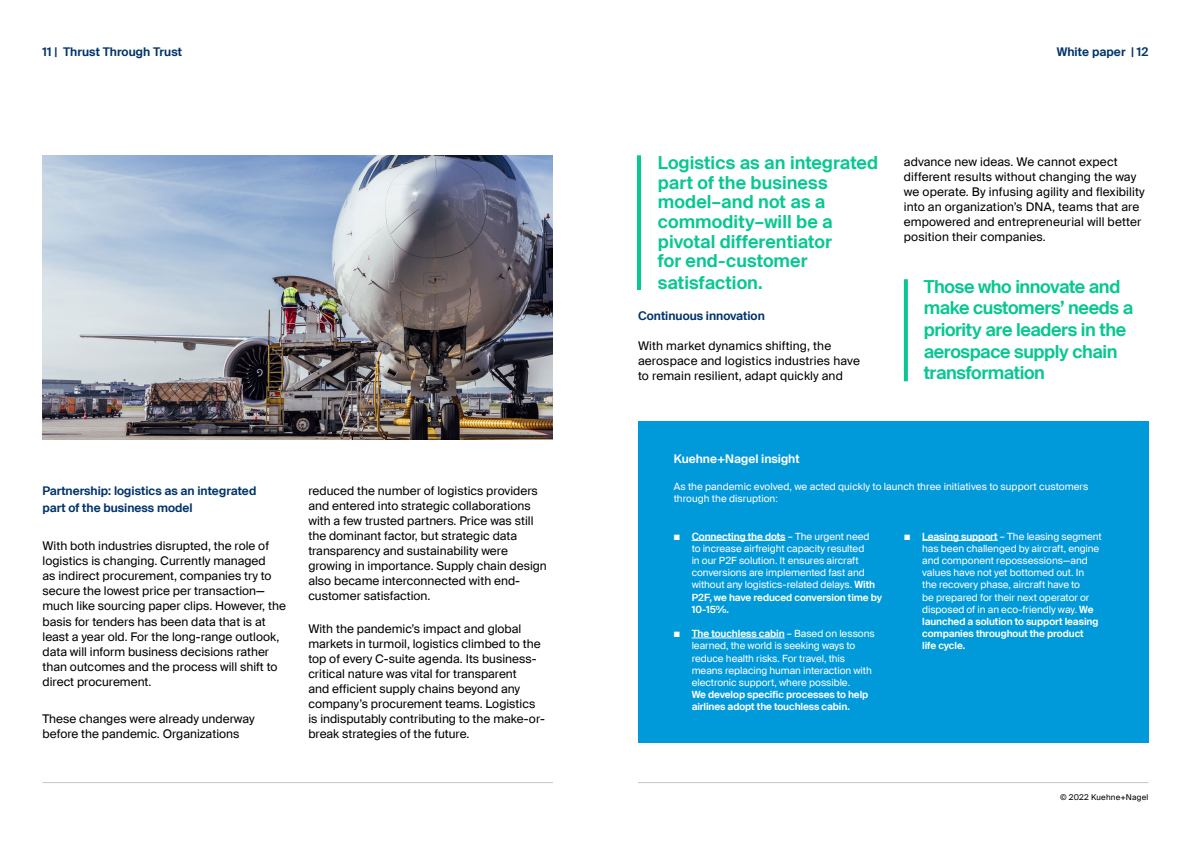
<style>
.page{position:relative;width:1191px;height:842px;background:#fff}
.page>*{position:absolute;margin:0;border:0;box-sizing:border-box;transform-origin:0 0}
.t1{font:600 18px/19.6px "Suisse Intl";letter-spacing:-.005em;color:#08c792}
.t2{font:12px/15px "Suisse Intl";color:#000}
.t3{font:600 12px/17px "Suisse Intl";color:#003369}
.t4{font:600 12px "Suisse Intl";color:#fff}
.t5{font:10px/12.2px "Suisse Intl";letter-spacing:-.005em;color:#fff}
.t6{font:600 10px/12.2px "Suisse Intl";letter-spacing:-.005em;color:#fff}
.t7{font:8px "Suisse Intl";letter-spacing:.025em;color:#000}
.s1{font-weight:600}
</style>
<div class="page">
<hr style="left:43px;top:782px;width:510px;height:1px;background:#c6c5c0">
<hr style="left:638px;top:782px;width:510px;height:1px;background:#c6c5c0">
<img style="left:43px;top:155px;width:510px;height:284px">
<svg style="left:904px;top:279px;width:4px;height:102px"></svg>
<hr style="left:637px;top:155px;width:4px;height:135px;background:#08c792">
<div style="left:638px;top:421px;width:510px;height:322px;background:#0099da"></div>
<hr style="left:691px;top:540px;width:94px;height:1px;background:#fff">
<hr style="left:691px;top:637px;width:93px;height:1px;background:#fff">
<hr style="left:922px;top:540px;width:75px;height:1px;background:#fff">
<p class="t3" style="left:43px;top:43px;width:141px">11 | Thrust Through Trust</p>
<p class="t3" style="left:1056px;top:43px;width:93px">White paper | 12</p>
<p class="t3" style="left:43px;top:483px;width:215px">Partnership: logistics as an integrated part of the business model</p>
<p class="t2" style="left:43px;top:538px;width:245px">With both industries disrupted, the role of logistics is changing. Currently managed<br>as indirect procurement, companies try to secure the lowest price per transaction— much like sourcing paper clips. However, the basis for tenders has been data that is at least a year old. For the long-range outlook, data will inform business decisions rather than outcomes and the process will shift to direct procurement.</p>
<p class="t2" style="left:43px;top:712px;width:214px">These changes were already underway before the pandemic. Organizations</p>
<p class="t2" style="left:308px;top:484px;width:240px">reduced the number of logistics providers and entered into strategic collaborations with a few trusted partners. Price was still the dominant factor, but strategic data transparency and sustainability were growing in importance. Supply chain design also became interconnected with end&shy;customer satisfaction.</p>
<p class="t2" style="left:308px;top:622px;width:238px">With the pandemic’s impact and global markets in turmoil, logistics climbed to the top of every C-suite agenda. Its business&shy;critical nature was vital for transparent<br>and efficient supply chains beyond any company’s procurement teams. Logistics is indisputably contributing to the make-or&shy;break strategies of the future.</p>
<h1 class="t1" style="left:658px;top:153px;width:222px">Logistics as an integrated part of the business model–and not as a commodity–will be a pivotal differentiator<br>for end-customer</h1>
<h1 class="t1" style="left:658px;top:273px;width:106px">satisfaction.</h1>
<p class="t3" style="left:638px;top:307px;width:128px">Continuous innovation</p>
<p class="t2" style="left:638px;top:338px;width:223px">With market dynamics shifting, the aerospace and logistics industries have to remain resilient, adapt quickly and</p>
<p class="t2" style="left:904px;top:154px;width:242px">advance new ideas. We cannot expect different results without changing the way we operate. By infusing agility and flexibility into an organization’s DNA, teams that are empowered and entrepreneurial will better position their companies.</p>
<h1 class="t1" style="left:923px;top:276px;width:211px;line-height:21.6px">Those who innovate and make customers’ needs a priority are leaders in the aerospace supply chain transformation</h1>
<p class="t4" style="left:673px;top:452px;width:127px">Kuehne+Nagel insight</p>
<p class="t5" style="left:673px;top:481px;width:416px">As the pandemic evolved, we acted quickly to launch three initiatives to support customers through the disruption:</p>
<p class="t5" style="left:691px;top:530px;width:192px;text-indent:-18px">■ <span class="s1">Connecting the dots</span> – The urgent need<br>to increase airfreight capacity resulted<br>in our P2F solution. It ensures aircraft conversions are implemented fast and without any logistics-related delays. <span class="s1">With P2F, we have reduced conversion time by 10-15%.</span></p>
<p class="t5" style="left:691px;top:628px;width:184px;text-indent:-18px">■ <span class="s1">The touchless cabin</span> – Based on lessons learned, the world is seeking ways to reduce health risks. For travel, this means replacing human interaction with electronic support, where possible.</p>
<p class="t6" style="left:691px;top:689px;width:178px">We develop specific processes to help airlines adopt the touchless cabin.</p>
<p class="t5" style="left:922px;top:530px;width:181px;text-indent:-18px">■ <span class="s1">Leasing support</span> – The leasing segment has been challenged by aircraft, engine and component repossessions—and values have not yet bottomed out. In<br>the recovery phase, aircraft have to<br>be prepared for their next operator or disposed of in an eco-friendly way. <span class="s1">We launched a solution to support leasing companies throughout the product<br>life cycle.</span></p>
<p class="t7" style="left:1060px;top:792px;width:90px">© 2022 Kuehne+Nagel</p>
</div>
